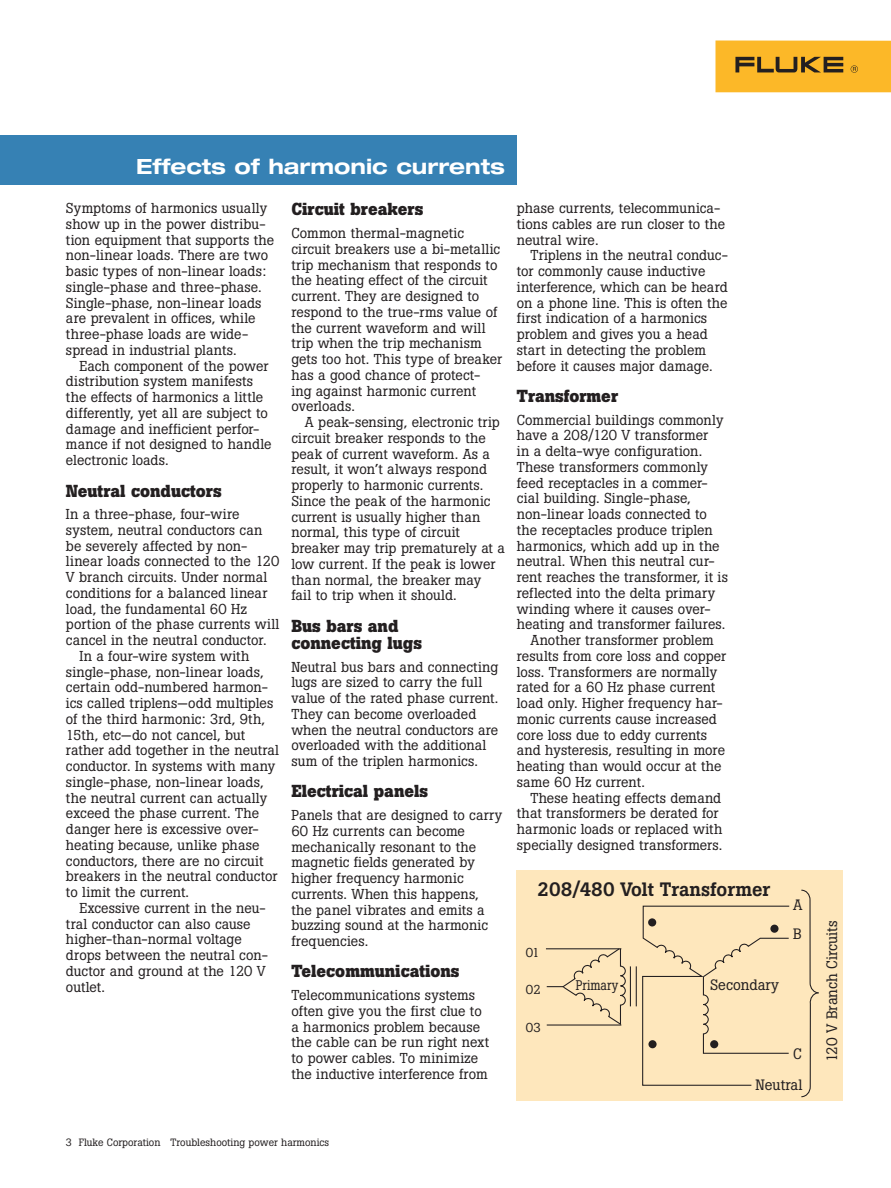
<style>
.page{position:relative;width:891px;height:1188px;background:#fff}
.page>*{position:absolute;margin:0;border:0;box-sizing:border-box;transform-origin:0 0}
.t1{font:700 expanded 21px "Helvetica Neue";color:#fff}
.t2{font:500 19.2px "Boton";color:#231f20}
.t3{font:700 17.25px/17.2px "Boton";color:#231f20}
.t4{font:14.85px/29.8px "Boton";color:#231f20}
.t5{font:14.25px/15.8px "Boton";letter-spacing:.005em;color:#231f20}
.t6{font:13.8px "Boton";color:#231f20;scale:.9 1}
.t7{font:12.75px "Boton";color:#231f20}
.t8{font:10.5px "Boton";color:#231f20}
</style>
<div class="page">
<div style="left:716px;top:40px;width:175px;height:52px;background:#fcb828"></div>
<svg style="left:735px;top:57px;width:108px;height:15px"></svg>
<svg style="left:851px;top:65px;width:7px;height:8px"></svg>
<div style="left:0;top:135px;width:517px;height:50px;background:#3681b4"></div>
<div style="left:517px;top:870px;width:326px;height:230px;background:#fee7bc"></div>
<hr style="left:546px;top:948px;width:75px;height:1px;background:#231f20">
<svg style="left:547px;top:948px;width:79px;height:78px"></svg>
<hr style="left:630px;top:966px;width:1px;height:40px;background:#231f20">
<hr style="left:636px;top:966px;width:1px;height:40px;background:#231f20">
<svg style="left:642px;top:905px;width:148px;height:181px"></svg>
<svg style="left:801px;top:889px;width:18px;height:209px"></svg>
<div style="left:648px;top:1040px;width:9px;height:8px;background:#231f20;border-radius:50%"></div>
<div style="left:710px;top:1040px;width:8px;height:8px;background:#231f20;border-radius:50%"></div>
<div style="left:648px;top:918px;width:8px;height:9px;background:#231f20;border-radius:50%"></div>
<div style="left:770px;top:925px;width:9px;height:8px;background:#231f20;border-radius:50%"></div>
<h1 class="t1" style="left:136px;top:153px;width:370px">Effects of harmonic currents</h1>
<p class="t5" style="left:66px;top:200px;width:210px">Symptoms of harmonics usually show up in the power distribu&shy;tion equipment that supports the non-linear loads. There are two basic types of non-linear loads: single-phase and three-phase.<br>Single-phase, non-linear loads are prevalent in offices, while three-phase loads are wide&shy;spread in industrial plants.</p>
<p class="t5" style="left:66px;top:358px;width:207px;text-indent:13px">Each component of the power distribution system manifests the effects of harmonics a little differently, yet all are subject to damage and inefficient perfor&shy;mance if not designed to handle electronic loads.</p>
<p class="t3" style="left:66px;top:482px;width:157px">Neutral conductors</p>
<p class="t5" style="left:66px;top:506px;width:175px">In a three-phase, four-wire</p>
<p class="t5" style="left:66px;top:522px;width:198px">system, neutral conductors can</p>
<p class="t5" style="left:66px;top:538px;width:183px">be severely affected by non-</p>
<p class="t5" style="left:66px;top:554px;width:215px">linear loads connected to the 120</p>
<p class="t5" style="left:66px;top:569px;width:203px">V branch circuits. Under normal</p>
<p class="t5" style="left:66px;top:585px;width:203px">conditions for a balanced linear</p>
<p class="t5" style="left:66px;top:601px;width:182px">load, the fundamental 60 Hz</p>
<p class="t5" style="left:66px;top:617px;width:215px">portion of the phase currents will</p>
<p class="t5" style="left:66px;top:632px;width:202px">cancel in the neutral conductor.</p>
<p class="t5" style="left:79px;top:648px;width:171px">In a four-wire system with</p>
<p class="t5" style="left:66px;top:664px;width:199px">single-phase, non-linear loads,</p>
<p class="t5" style="left:66px;top:680px;width:204px">certain odd-numbered harmon-</p>
<p class="t5" style="left:66px;top:695px;width:209px">ics called triplens—odd multiples</p>
<p class="t5" style="left:66px;top:711px;width:201px">of the third harmonic: 3rd, 9th,</p>
<p class="t5" style="left:66px;top:727px;width:181px">15th, etc—do not cancel, but</p>
<p class="t5" style="left:66px;top:743px;width:215px">rather add together in the neutral</p>
<p class="t5" style="left:66px;top:758px;width:211px">conductor. In systems with many</p>
<p class="t5" style="left:66px;top:774px;width:199px">single-phase, non-linear loads,</p>
<p class="t5" style="left:66px;top:790px;width:203px">the neutral current can actually</p>
<p class="t5" style="left:66px;top:806px;width:195px">exceed the phase current. The</p>
<p class="t5" style="left:66px;top:821px;width:194px">danger here is excessive over-</p>
<p class="t5" style="left:66px;top:837px;width:195px">heating because, unlike phase</p>
<p class="t5" style="left:66px;top:853px;width:199px">conductors, there are no circuit</p>
<p class="t5" style="left:66px;top:868px;width:213px">breakers in the neutral conductor</p>
<p class="t5" style="left:66px;top:884px;width:125px">to limit the current.</p>
<p class="t5" style="left:79px;top:900px;width:188px">Excessive current in the neu-</p>
<p class="t5" style="left:66px;top:916px;width:186px">tral conductor can also cause</p>
<p class="t5" style="left:66px;top:931px;width:177px">higher-than-normal voltage</p>
<p class="t5" style="left:66px;top:947px;width:203px">drops between the neutral con-</p>
<p class="t5" style="left:66px;top:963px;width:201px">ductor and ground at the 120 V</p>
<p class="t5" style="left:66px;top:979px;width:41px">outlet.</p>
<p class="t3" style="left:291px;top:201px;width:134px">Circuit breakers</p>
<p class="t5" style="left:291px;top:225px;width:212px">Common thermal-magnetic circuit breakers use a bi-metallic trip mechanism that responds to the heating effect of the circuit current. They are designed to respond to the true-rms value of the current waveform and will trip when the trip mechanism gets too hot. This type of breaker has a good chance of protect&shy;ing against harmonic current overloads.</p>
<p class="t5" style="left:291px;top:414px;width:215px;text-indent:13px">A peak-sensing, electronic trip circuit breaker responds to the peak of current waveform. As a result, it won’t always respond properly to harmonic currents.<br>Since the peak of the harmonic current is usually higher than normal, this type of circuit breaker may trip prematurely at a low current. If the peak is lower than normal, the breaker may<br>fail to trip when it should.</p>
<p class="t3" style="left:291px;top:617px;width:132px">Bus bars and connecting lugs</p>
<p class="t5" style="left:291px;top:659px;width:208px">Neutral bus bars and connecting lugs are sized to carry the full value of the rated phase current.<br>They can become overloaded when the neutral conductors are overloaded with the additional sum of the triplen harmonics.</p>
<p class="t3" style="left:291px;top:783px;width:138px">Electrical panels</p>
<p class="t5" style="left:291px;top:807px;width:212px">Panels that are designed to carry<br>60 Hz currents can become mechanically resonant to the magnetic fields generated by higher frequency harmonic currents. When this happens, the panel vibrates and emits a buzzing sound at the harmonic frequencies.</p>
<p class="t3" style="left:291px;top:963px;width:170px">Telecommunications</p>
<p class="t5" style="left:291px;top:987px;width:199px">Telecommunications systems often give you the first clue to a harmonics problem because the cable can be run right next to power cables. To minimize the inductive interference from</p>
<p class="t5" style="left:517px;top:200px;width:210px">phase currents, telecommunica&shy;tions cables are run closer to the neutral wire.</p>
<p class="t5" style="left:517px;top:248px;width:213px;text-indent:13px">Triplens in the neutral conduc&shy;tor commonly cause inductive interference, which can be heard on a phone line. This is often the first indication of a harmonics problem and gives you a head start in detecting the problem before it causes major damage.</p>
<p class="t3" style="left:517px;top:387px;width:103px">Transformer</p>
<p class="t5" style="left:517px;top:412px;width:208px">Commercial buildings commonly</p>
<p class="t5" style="left:517px;top:428px;width:193px">have a 208/120 V transformer</p>
<p class="t5" style="left:517px;top:443px;width:187px">in a delta-wye configuration.</p>
<p class="t5" style="left:517px;top:459px;width:193px">These transformers commonly</p>
<p class="t5" style="left:517px;top:475px;width:192px">feed receptacles in a commer-</p>
<p class="t5" style="left:517px;top:491px;width:176px">cial building. Single-phase,</p>
<p class="t5" style="left:517px;top:506px;width:192px">non-linear loads connected to</p>
<p class="t5" style="left:517px;top:522px;width:197px">the receptacles produce triplen</p>
<p class="t5" style="left:517px;top:538px;width:204px">harmonics, which add up in the</p>
<p class="t5" style="left:517px;top:554px;width:199px">neutral. When this neutral cur-</p>
<p class="t5" style="left:517px;top:569px;width:213px">rent reaches the transformer, it is</p>
<p class="t5" style="left:517px;top:585px;width:200px">reflected into the delta primary</p>
<p class="t5" style="left:517px;top:601px;width:195px">winding where it causes over-</p>
<p class="t5" style="left:517px;top:617px;width:210px">heating and transformer failures.</p>
<p class="t5" style="left:530px;top:632px;width:185px">Another transformer problem</p>
<p class="t5" style="left:517px;top:648px;width:211px">results from core loss and copper</p>
<p class="t5" style="left:517px;top:664px;width:202px">loss. Transformers are normally</p>
<p class="t5" style="left:517px;top:680px;width:200px">rated for a 60 Hz phase current</p>
<p class="t5" style="left:517px;top:695px;width:207px">load only. Higher frequency har-</p>
<p class="t5" style="left:517px;top:711px;width:202px">monic currents cause increased</p>
<p class="t5" style="left:517px;top:727px;width:192px">core loss due to eddy currents</p>
<p class="t5" style="left:517px;top:743px;width:210px">and hysteresis, resulting in more</p>
<p class="t5" style="left:517px;top:758px;width:206px">heating than would occur at the</p>
<p class="t5" style="left:517px;top:774px;width:130px">same 60 Hz current.</p>
<p class="t5" style="left:530px;top:790px;width:192px">These heating effects demand</p>
<p class="t5" style="left:517px;top:805px;width:203px">that transformers be derated for</p>
<p class="t5" style="left:517px;top:821px;width:207px">harmonic loads or replaced with</p>
<p class="t5" style="left:517px;top:837px;width:207px">specially designed transformers.</p>
<h2 class="t2" style="left:538px;top:878px;width:235px">208/480 Volt Transformer</h2>
<p class="t7" style="left:526px;top:945px;width:15px">01</p>
<p class="t7" style="left:526px;top:982px;width:16px">02</p>
<p class="t7" style="left:526px;top:1020px;width:16px">03</p>
<p class="t6" style="left:576px;top:976px;width:49px">Primary</p>
<p class="t4" style="left:710px;top:969px;width:70px">Secondary</p>
<p class="t4" style="left:793px;top:889px;width:11px">A<br>B</p>
<p class="t4" style="left:793px;top:1039px;width:10px">C</p>
<p class="t4" style="left:756px;top:1070px;width:48px">Neutral</p>
<p class="t8" style="left:66px;top:1136px;width:264px">3 Fluke Corporation Troubleshooting power harmonics</p>
<p class="t4" style="left:817px;top:1062px;width:143px;rotate:-90deg">120 V Branch Circuits</p>
</div>
